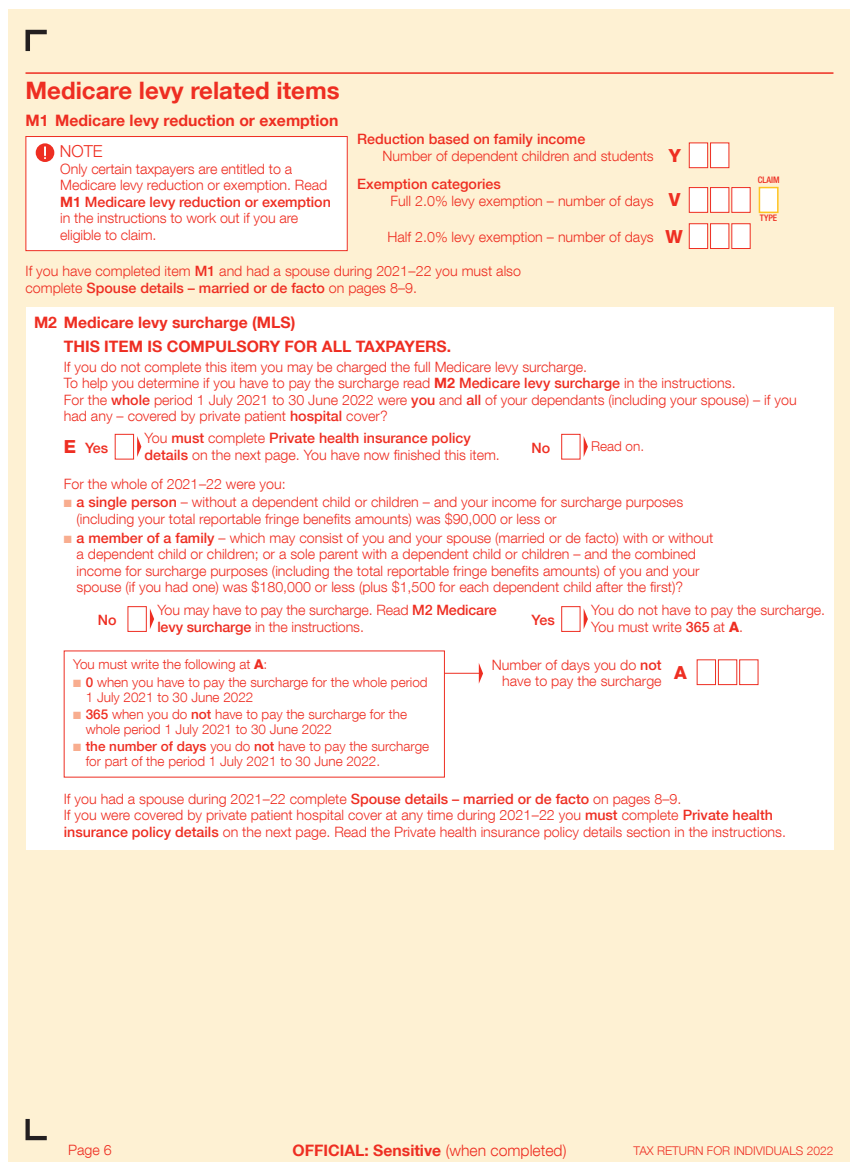
<style>
.page{position:relative;width:859px;height:1170px;background:#fff}
.page>*{position:absolute;margin:0;border:0;box-sizing:border-box;transform-origin:0 0}
.F_-_Section{font:700 24px "Helvetica Neue LT Com";color:#ee2e22}
.t1{font:800 18px "Helvetica Neue LT Com";color:#ee2e22}
.F_-_Icon_head{font:300 16.5px "Helvetica Neue LT Com";color:#ee2e22}
.F_-_Question{font:700 15.75px "Helvetica Neue LT Com";color:#ee2e22}
.F_-_Body{font:300 14.25px/16.5px "Helvetica Neue LT Com";color:#ee2e22}
.F_-_Bullet_1_space_a{font:300 14.25px/16.5px "Helvetica Neue LT Com";color:#ee2e22}
.F_-_Bullet_1{font:300 14.25px/16.5px "Helvetica Neue LT Com";color:#ee2e22}
.F_-_Body-2{font:500 14.25px "Helvetica Neue LT Com";color:#ee2e22}
.F_-_Body_no_space_af{font:300 14.25px "Helvetica Neue LT Com";color:#ee2e22}
.F_-_Bullet_1-2{font:300 13.5px/15px "Helvetica Neue LT Com";color:#ee2e22}
.F_-_Body_no_space_af-2{font:300 13.5px "Helvetica Neue LT Com";color:#ee2e22}
.F_-_8pt_text{font:300 13.5px "Helvetica Neue LT Com";color:#ee2e22}
.t2{font:300 12px "Helvetica Neue LT Com";color:#ee2e22}
.F_-_Day_Month_Year{font:500 condensed 9px "Helvetica Neue LT Com";color:#ee2e22}
.s1{font-weight:700}
.s2{font-weight:500}
.s3{color:#f8ad8f}
.s4{font-weight:800}
.s5{font-weight:300}
</style>
<div class="page">
<div style="left:9px;top:9px;width:841px;height:1152px;background:#fef1d3"></div>
<svg style="left:25px;top:29px;width:22px;height:23px"></svg>
<svg style="left:26px;top:1118px;width:21px;height:22px"></svg>
<hr style="left:26px;top:72px;width:807px;height:2px;background:#ee2e22">
<div style="left:689px;top:143px;width:19px;height:25px;background:#fff"></div>
<div style="left:689px;top:142px;width:19px;height:26px;border:1px solid #ee2e22"></div>
<div style="left:710px;top:143px;width:19px;height:25px;background:#fff"></div>
<div style="left:710px;top:142px;width:19px;height:26px;border:1px solid #ee2e22"></div>
<div style="left:689px;top:187px;width:19px;height:25px;background:#fff"></div>
<div style="left:689px;top:187px;width:19px;height:26px;border:1px solid #ee2e22"></div>
<div style="left:710px;top:187px;width:19px;height:25px;background:#fff"></div>
<div style="left:710px;top:187px;width:19px;height:26px;border:1px solid #ee2e22"></div>
<div style="left:732px;top:187px;width:18px;height:25px;background:#fff"></div>
<div style="left:731px;top:187px;width:19px;height:26px;border:1px solid #ee2e22"></div>
<div style="left:759px;top:187px;width:19px;height:25px;background:#fff"></div>
<div style="left:759px;top:187px;width:19px;height:26px;border:2px solid #fec422"></div>
<div style="left:689px;top:224px;width:19px;height:24px;background:#fff"></div>
<div style="left:689px;top:223px;width:19px;height:26px;border:1px solid #ee2e22"></div>
<div style="left:710px;top:224px;width:19px;height:24px;background:#fff"></div>
<div style="left:710px;top:223px;width:19px;height:26px;border:1px solid #ee2e22"></div>
<div style="left:732px;top:224px;width:18px;height:24px;background:#fff"></div>
<div style="left:731px;top:223px;width:19px;height:26px;border:1px solid #ee2e22"></div>
<div style="left:26px;top:136px;width:321px;height:114px;background:#fff"></div>
<svg style="left:36px;top:143px;width:18px;height:19px"></svg>
<div style="left:26px;top:136px;width:322px;height:115px;border:1px solid #ee2e22"></div>
<div style="left:26px;top:307px;width:807px;height:542px;background:#fff"></div>
<div style="left:697px;top:659px;width:19px;height:26px;border:1px solid #ee2e22"></div>
<div style="left:718px;top:659px;width:19px;height:26px;border:1px solid #ee2e22"></div>
<div style="left:739px;top:659px;width:19px;height:26px;border:1px solid #ee2e22"></div>
<div style="left:115px;top:434px;width:19px;height:25px;border:1px solid #ee2e22"></div>
<svg style="left:137px;top:436px;width:4px;height:21px"></svg>
<div style="left:561px;top:434px;width:19px;height:25px;border:1px solid #ee2e22"></div>
<svg style="left:584px;top:437px;width:4px;height:19px"></svg>
<div style="left:128px;top:606px;width:19px;height:25px;border:1px solid #ee2e22"></div>
<div style="left:561px;top:606px;width:19px;height:25px;border:1px solid #ee2e22"></div>
<svg style="left:584px;top:609px;width:4px;height:19px"></svg>
<svg style="left:150px;top:609px;width:4px;height:20px"></svg>
<svg style="left:479px;top:663px;width:4px;height:20px"></svg>
<hr style="left:444px;top:672px;width:37px;height:1px;background:#ee2e22">
<p class="F_-_Section" style="left:26px;top:76px;width:316px">Medicare levy related items</p>
<p class="F_-_Question" style="left:26px;top:110px;width:314px">M1 Medicare levy reduction or exemption</p>
<p class="F_-_Icon_head" style="left:60px;top:141px;width:44px">NOTE</p>
<p class="F_-_Body" style="left:60px;top:160px;width:272px">Only certain taxpayers are entitled to a Medicare levy reduction or exemption. Read <span class="s1">M1</span> <span class="s2">Medicare levy reduction or exemption </span>in the instructions to work out if you are eligible to claim.</p>
<p class="F_-_Body-2" style="left:357px;top:130px;width:230px">Reduction based on family income</p>
<p class="F_-_Body-2" style="left:357px;top:175px;width:145px">Exemption categories</p>
<p class="F_-_Body" style="left:382px;top:148px;width:273px">Number of dependent children and students</p>
<p class="t1" style="left:669px;top:145px;width:14px">Y</p>
<p class="F_-_Body" style="left:391px;top:192px;width:265px">Full 2.0% levy exemption – number of days</p>
<p class="t1" style="left:669px;top:189px;width:13px">V</p>
<p class="F_-_Body" style="left:387px;top:228px;width:268px">Half 2.0% levy exemption – number of days</p>
<p class="t1" style="left:665px;top:225px;width:19px">W</p>
<p class="F_-_Body" style="left:26px;top:262px;width:497px">If you have completed item <span class="s2">M1</span> and had a spouse during 2021–22 you must also complete <span class="s2">Spouse details – married or de facto</span> on pages 8–9.</p>
<p class="F_-_Day_Month_Year" style="left:758px;top:174px;width:23px">CLAIM</p>
<p class="F_-_Day_Month_Year" style="left:760px;top:213px;width:19px">TYPE</p>
<p class="F_-_Question" style="left:34px;top:312px;width:263px">M2 Medicare levy surcharge (MLS)</p>
<p class="F_-_Body" style="left:64px;top:358px;width:525px">If you do not complete this item you may be charged the full Medicare levy surcharge.</p>
<p class="F_-_Body" style="left:64px;top:374px;width:673px">To help you determine if you have to pay the surcharge read <span class="s1">M2</span> <span class="s2">Medicare levy surcharge</span> in the instructions.</p>
<p class="F_-_Body" style="left:64px;top:391px;width:734px">For the <span class="s2">whole</span> period 1 July 2021 to 30 June 2022 were <span class="s2">you</span> and <span class="s2">all</span> of your dependants (including your spouse) – if you had any – covered by private patient <span class="s2">hospital</span> cover?</p>
<p class="F_-_Question" style="left:64px;top:336px;width:389px">THIS ITEM IS COMPULSORY FOR ALL TAXPAYERS.</p>
<p class="F_-_Body-2" style="left:85px;top:439px;width:25px">Yes</p>
<p class="F_-_Body" style="left:145px;top:429px;width:357px">You <span class="s2">must</span> complete <span class="s2">Private health insurance policy details</span> on the next page. You have now finished this item.</p>
<p class="t1" style="left:64px;top:436px;width:14px">E</p>
<p class="F_-_Body-2" style="left:531px;top:439px;width:20px">No</p>
<p class="F_-_8pt_text" style="left:591px;top:438px;width:55px">Read on.</p>
<p class="F_-_Body_no_space_af" style="left:64px;top:475px;width:223px">For the whole of 2021–22 were you:</p>
<p class="F_-_Bullet_1" style="left:77px;top:494px;width:608px;text-indent:-13px"><span class="s3">■</span> <span class="s2">a single person</span> – without a dependent child or children – and your income for surcharge purposes (including your total reportable fringe benefits amounts) was $90,000 or less or</p>
<p class="F_-_Bullet_1_space_a" style="left:77px;top:529px;width:638px;text-indent:-13px"><span class="s3">■</span> <span class="s2">a member of a family</span> – which may consist of you and your spouse (married or de facto) with or without a dependent child or children; or a sole parent with a dependent child or children – and the combined income for surcharge purposes (including the total reportable fringe benefits amounts) of you and your spouse (if you had one) was $180,000 or less (plus $1,500 for each dependent child after the first)?</p>
<p class="F_-_Body-2" style="left:98px;top:611px;width:20px">No</p>
<p class="F_-_Body-2" style="left:531px;top:611px;width:25px">Yes</p>
<p class="F_-_Body" style="left:591px;top:601px;width:236px">You do not have to pay the surcharge.<br>You must write <span class="s2">365</span> at <span class="s4">A</span>.</p>
<p class="F_-_Body" style="left:157px;top:601px;width:341px">You may have to pay the surcharge. Read <span class="s2">M2 Medicare levy surcharge</span> in the instructions.</p>
<p class="F_-_Body_no_space_af-2" style="left:73px;top:656px;width:196px">You must write the following at <span class="s4">A</span>:</p>
<p class="F_-_Bullet_1-2" style="left:86px;top:674px;width:343px;text-indent:-13px"><span class="s3">■</span> <span class="s2">0</span> when you have to pay the surcharge for the whole period<br>1 July 2021 to 30 June 2022</p>
<p class="F_-_Bullet_1-2" style="left:86px;top:706px;width:323px;text-indent:-13px"><span class="s3">■</span> <span class="s2">365</span> when you do <span class="s2">not</span> have to pay the surcharge for the whole period 1 July 2021 to 30 June 2022</p>
<p class="F_-_Bullet_1-2" style="left:86px;top:738px;width:345px;text-indent:-13px"><span class="s3">■</span> <span class="s2">the number of days</span> you do <span class="s2">not</span> have to pay the surcharge for part of the period 1 July 2021 to 30 June 2022.</p>
<p class="F_-_Body" style="left:64px;top:790px;width:619px">If you had a spouse during 2021–22 complete <span class="s2">Spouse details – married or de facto</span> on pages 8–9.</p>
<p class="F_-_Body" style="left:64px;top:806px;width:724px">If you were covered by private patient hospital cover at any time during 2021–22 you <span class="s2">must</span> complete <span class="s2">Private health insurance policy details</span> on the next page. Read the Private health insurance policy details section in the instructions.</p>
<p class="F_-_Body" style="left:492px;top:656px;width:171px;text-align:right">Number of days you do <span class="s2">not </span>have to pay the surcharge</p>
<p class="t1" style="left:674px;top:661px;width:14px">A</p>
<p class="F_-_Bullet_1_space_a" style="left:68px;top:1140px;width:45px">Page 6</p>
<p class="F_-_Question" style="left:292px;top:1139px;width:275px">OFFICIAL: Sensitive <span class="s5">(when completed)</span></p>
<p class="t2" style="left:633px;top:1143px;width:201px">TAX RETURN FOR INDIVIDUALS 2022</p>
</div>
